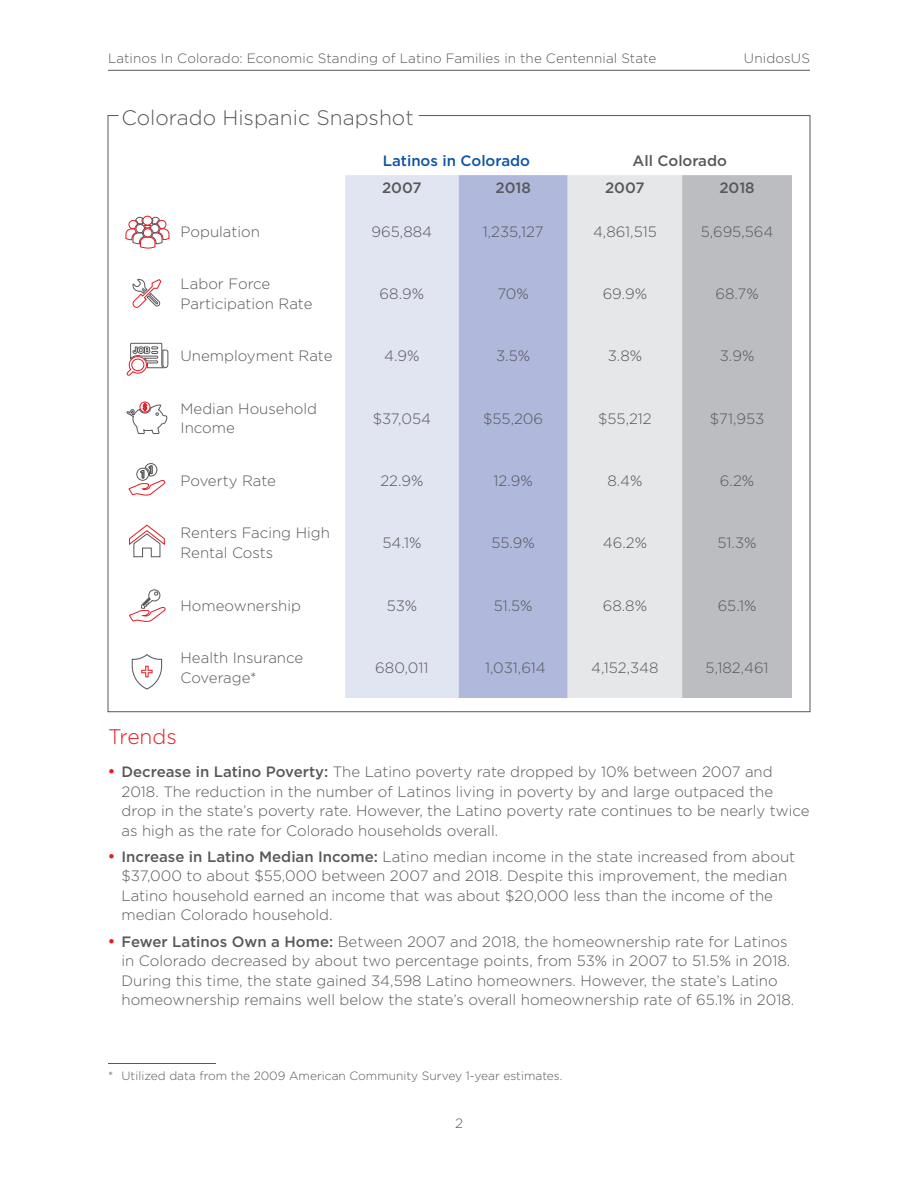
<style>
.page{position:relative;width:918px;height:1188px;background:#fff}
.page>*{position:absolute;margin:0;border:0;box-sizing:border-box;transform-origin:0 0}
.t1{font:300 21px "Gotham";color:#57585a}
.t2{font:300 21px "Gotham";color:#e51a23}
.t3{font:300 15px/19.5px "Gotham";color:#57585a}
.t4{font:500 15px "Gotham";color:#57585a}
.t5{font:500 15px "Gotham";color:#0c53a5}
.t6{font:300 13.5px "Gotham";letter-spacing:.01em;color:#57585a}
.t7{font:300 12px "Gotham";color:#57585a}
.s1{color:#e51a23}
.s2{font-weight:500}
</style>
<div class="page">
<hr style="left:108px;top:70px;width:702px;height:1px;background:#57585a">
<hr style="left:108px;top:1063px;width:108px;height:1px;background:#57585a">
<svg style="left:108px;top:115px;width:702px;height:597px"></svg>
<svg style="left:132px;top:654px;width:30px;height:36px"></svg>
<p class="t6" style="left:108px;top:50px;width:550px">Latinos In Colorado: Economic Standing of Latino Families in the Centennial State</p>
<p class="t6" style="left:744px;top:50px;width:68px">UnidosUS</p>
<p class="t1" style="left:122px;top:104px;width:294px">Colorado Hispanic Snapshot</p>
<p class="t5" style="left:383px;top:151px;width:149px">Latinos in Colorado</p>
<p class="t4" style="left:633px;top:151px;width:96px">All Colorado</p>
<p class="t4" style="left:382px;top:178px;width:41px">2007</p>
<p class="t4" style="left:495px;top:178px;width:37px">2018</p>
<p class="t4" style="left:605px;top:178px;width:41px">2007</p>
<p class="t4" style="left:719px;top:178px;width:37px">2018</p>
<p class="t3" style="left:181px;top:221px;width:81px">Population</p>
<p class="t3" style="left:372px;top:221px;width:62px">965,884</p>
<p class="t3" style="left:483px;top:221px;width:62px">1,235,127</p>
<p class="t3" style="left:593px;top:221px;width:65px">4,861,515</p>
<p class="t3" style="left:701px;top:221px;width:74px">5,695,564</p>
<p class="t3" style="left:181px;top:274px;width:133px">Labor Force<br>Participation Rate</p>
<p class="t3" style="left:380px;top:283px;width:46px">68.9%</p>
<p class="t3" style="left:497px;top:283px;width:33px">70%</p>
<p class="t3" style="left:603px;top:283px;width:46px">69.9%</p>
<p class="t3" style="left:715px;top:283px;width:45px">68.7%</p>
<p class="t3" style="left:181px;top:346px;width:153px">Unemployment Rate</p>
<p class="t3" style="left:384px;top:346px;width:37px">4.9%</p>
<p class="t3" style="left:496px;top:346px;width:36px">3.5%</p>
<p class="t3" style="left:608px;top:346px;width:36px">3.8%</p>
<p class="t3" style="left:720px;top:346px;width:36px">3.9%</p>
<p class="t3" style="left:181px;top:398px;width:138px">Median Household<br>Income</p>
<p class="t3" style="left:373px;top:408px;width:60px">$37,054</p>
<p class="t3" style="left:483px;top:408px;width:62px">$55,206</p>
<p class="t3" style="left:598px;top:408px;width:55px">$55,212</p>
<p class="t3" style="left:710px;top:408px;width:56px">$71,953</p>
<p class="t3" style="left:181px;top:470px;width:97px">Poverty Rate</p>
<p class="t3" style="left:380px;top:470px;width:45px">22.9%</p>
<p class="t3" style="left:494px;top:470px;width:41px">12.9%</p>
<p class="t3" style="left:607px;top:470px;width:37px">8.4%</p>
<p class="t3" style="left:720px;top:470px;width:36px">6.2%</p>
<p class="t3" style="left:181px;top:523px;width:151px">Renters Facing High<br>Rental Costs</p>
<p class="t3" style="left:382px;top:533px;width:41px">54.1%</p>
<p class="t3" style="left:491px;top:533px;width:45px">55.9%</p>
<p class="t3" style="left:603px;top:533px;width:46px">46.2%</p>
<p class="t3" style="left:718px;top:533px;width:41px">51.3%</p>
<p class="t3" style="left:181px;top:595px;width:122px">Homeownership</p>
<p class="t3" style="left:387px;top:595px;width:32px">53%</p>
<p class="t3" style="left:494px;top:595px;width:40px">51.5%</p>
<p class="t3" style="left:603px;top:595px;width:46px">68.8%</p>
<p class="t3" style="left:718px;top:595px;width:40px">65.1%</p>
<p class="t3" style="left:181px;top:648px;width:124px">Health Insurance<br>Coverage*</p>
<p class="t3" style="left:375px;top:657px;width:55px">680,011</p>
<p class="t3" style="left:485px;top:657px;width:62px">1,031,614</p>
<p class="t3" style="left:591px;top:657px;width:69px">4,152,348</p>
<p class="t3" style="left:706px;top:657px;width:64px">5,182,461</p>
<p class="t2" style="left:108px;top:724px;width:70px">Trends</p>
<p class="t3" style="left:122px;top:762px;width:690px;text-indent:-14px"><span class="s1">•</span> <span class="s2">Decrease in Latino Poverty:</span> The Latino poverty rate dropped by 10% between 2007 and 2018. The reduction in the number of Latinos living in poverty by and large outpaced the drop in the state’s poverty rate. However, the Latino poverty rate continues to be nearly twice as high as the rate for Colorado households overall.</p>
<p class="t3" style="left:122px;top:847px;width:675px;text-indent:-14px"><span class="s1">•</span> <span class="s2">Increase in Latino Median Income:</span> Latino median income in the state increased from about $37,000 to about $55,000 between 2007 and 2018. Despite this improvement, the median Latino household earned an income that was about $20,000 less than the income of the median Colorado household.</p>
<p class="t3" style="left:122px;top:931px;width:674px;text-indent:-14px"><span class="s1">•</span> <span class="s2">Fewer Latinos Own a Home:</span> Between 2007 and 2018, the homeownership rate for Latinos in Colorado decreased by about two percentage points, from 53% in 2007 to 51.5% in 2018.<br>During this time, the state gained 34,598 Latino homeowners. However, the state’s Latino homeownership remains well below the state’s overall homeownership rate of 65.1% in 2018.</p>
<p class="t7" style="left:108px;top:1068px;width:456px">* Utilized data from the 2009 American Community Survey 1-year estimates.</p>
<p class="t6" style="left:455px;top:1114px;width:9px">2</p>
</div>
